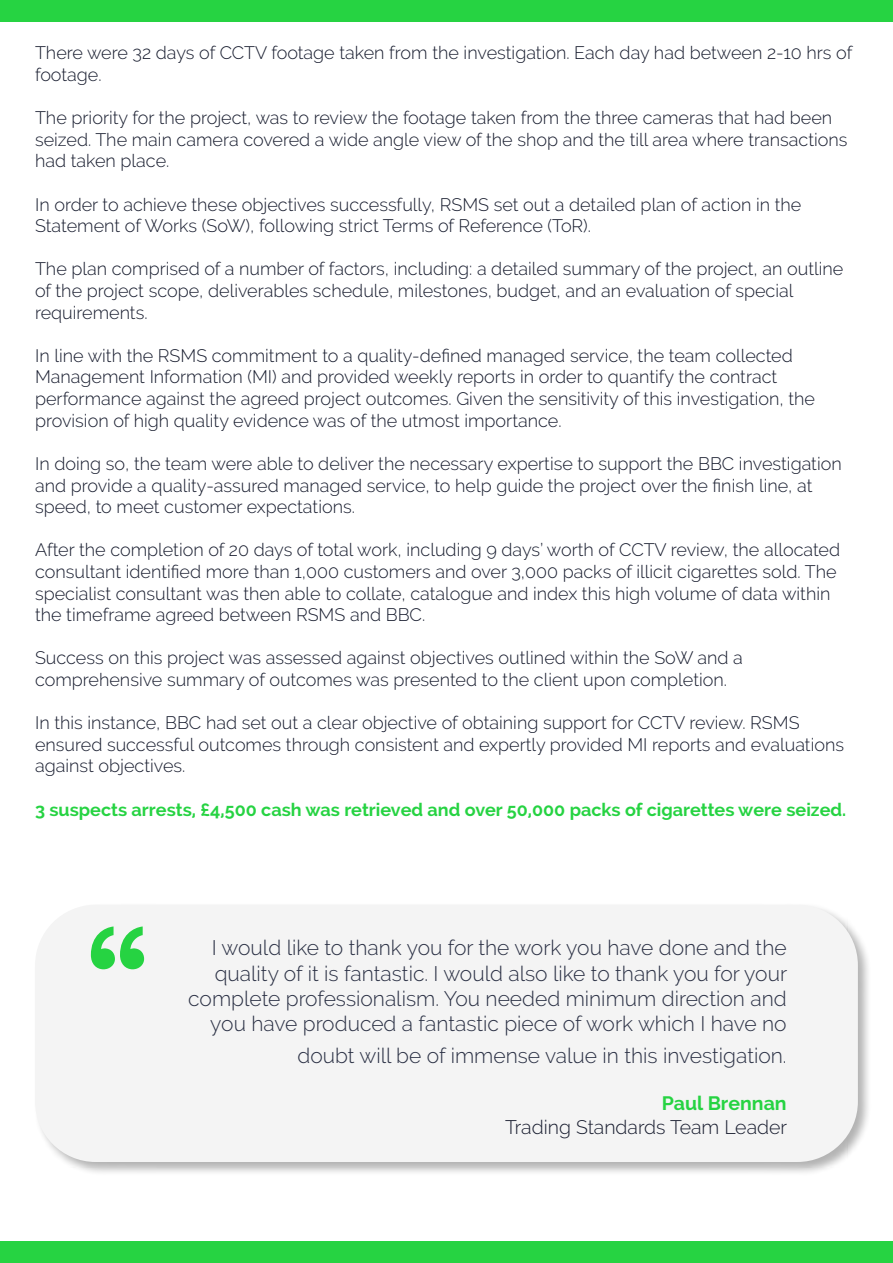
<style>
.page{position:relative;width:893px;height:1263px;background:#fff}
.page>*{position:absolute;margin:0;border:0;box-sizing:border-box;transform-origin:0 0}
.t1{font:500 157.5px "Circular Std";color:#26d342}
.t2{font:300 21px/25.2px "Raleway";color:#2a3044;text-align:right}
.t3{font:300 19.5px "Raleway";color:#171c2e}
.t4{font:700 19.5px "Raleway";color:#26d342}
.t5{font:300 18px/21.6px "Raleway";color:#171c2e}
.t6{font:700 18px "Raleway";color:#26d342}
</style>
<div class="page">
<div style="left:0;top:0;width:893px;height:21px;background:#26d342"></div>
<div style="left:0;top:1242px;width:893px;height:21px;background:#26d342"></div>
<div style="left:33px;top:903px;width:839px;height:273px;background:#000;opacity:.3"></div>
<div style="left:35px;top:905px;width:823px;height:257px;background:#f4f4f4;border-radius:61px"></div>
<p class="t5" style="left:35px;top:42px;width:819px">There were 32 days of CCTV footage taken from the investigation. Each day had between 2-10 hrs of footage.</p>
<p class="t5" style="left:35px;top:107px;width:814px">The priority for the project, was to review the footage taken from the three cameras that had been seized. The main camera covered a wide angle view of the shop and the till area where transactions had taken place.</p>
<p class="t5" style="left:35px;top:193px;width:768px">In order to achieve these objectives successfully, RSMS set out a detailed plan of action in the<br>Statement of Works (SoW), following strict Terms of Reference (ToR).</p>
<p class="t5" style="left:35px;top:258px;width:810px">The plan comprised of a number of factors, including: a detailed summary of the project, an outline of the project scope, deliverables schedule, milestones, budget, and an evaluation of special requirements.</p>
<p class="t5" style="left:35px;top:345px;width:781px">In line with the RSMS commitment to a quality-defined managed service, the team collected Management Information (MI) and provided weekly reports in order to quantify the contract performance against the agreed project outcomes. Given the sensitivity of this investigation, the provision of high quality evidence was of the utmost importance.</p>
<p class="t5" style="left:35px;top:453px;width:808px">In doing so, the team were able to deliver the necessary expertise to support the BBC investigation and provide a quality-assured managed service, to help guide the project over the finish line, at speed, to meet customer expectations.</p>
<p class="t5" style="left:35px;top:539px;width:807px">After the completion of 20 days of total work, including 9 days’ worth of CCTV review, the allocated consultant identified more than 1,000 customers and over 3,000 packs of illicit cigarettes sold. The specialist consultant was then able to collate, catalogue and index this high volume of data within the timeframe agreed between RSMS and BBC.</p>
<p class="t5" style="left:35px;top:647px;width:709px">Success on this project was assessed against objectives outlined within the SoW and a comprehensive summary of outcomes was presented to the client upon completion.</p>
<p class="t5" style="left:35px;top:712px;width:810px">In this instance, BBC had set out a clear objective of obtaining support for CCTV review. RSMS ensured successful outcomes through consistent and expertly provided MI reports and evaluations against objectives.</p>
<p class="t6" style="left:35px;top:799px;width:813px">3 suspects arrests, £4,500 cash was retrieved and over 50,000 packs of cigarettes were seized.</p>
<h1 class="t1" style="left:85px;top:885px;width:66px">“</h1>
<p class="t2" style="left:188px;top:935px;width:600px">I would like to thank you for the work you have done and the quality of it is fantastic. I would also like to thank you for your complete professionalism. You needed minimum direction and you have produced a fantastic piece of work which I have no</p>
<p class="t2" style="left:297px;top:1043px;width:491px">doubt will be of immense value in this investigation.</p>
<p class="t4" style="left:662px;top:1092px;width:126px">Paul Brennan</p>
<p class="t3" style="left:505px;top:1115px;width:283px">Trading Standards Team Leader</p>
</div>
